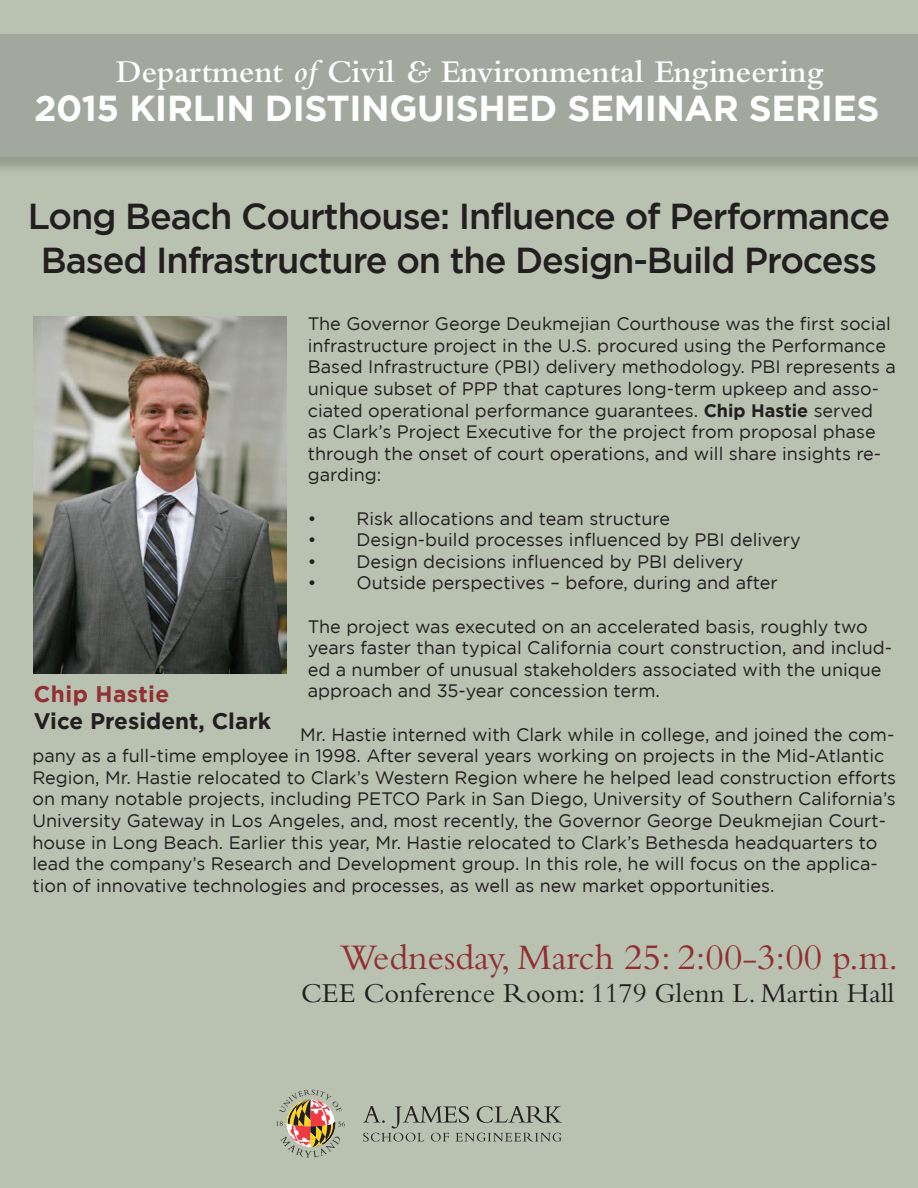
<style>
.page{position:relative;width:918px;height:1188px;background:#b9c2b0}
.page>*{position:absolute;margin:0;border:0;box-sizing:border-box;transform-origin:0 0}
.t1{font:37.5px "Bembo";color:#922f33}
.t2{font:500 36px/43.2px "Gotham";letter-spacing:-.03em;color:#231f20;text-align:center}
.t3{font:700 36px "Gotham";letter-spacing:-.01em;color:#fff}
.t4{font:600 33px "Bembo";color:#fff}
.t5{font:28.5px "Bembo";color:#231f20}
.t6{font:700 22.5px "Gotham";color:#231f20}
.t7{font:700 22.5px "Gotham";letter-spacing:.02em;color:#922f33}
.t8{font:18px/21.6px "Gotham";color:#231f20}
.s1{font-style:italic}
.s2{font-weight:700}
</style>
<div class="page">
<svg style="left:276px;top:1090px;width:69px;height:67px"></svg>
<svg style="left:363px;top:1106px;width:199px;height:36px"></svg>
<div style="left:0;top:35px;width:918px;height:122px;background:#a2a89e"></div>
<img style="left:34px;top:317px;width:252px;height:356px">
<h3 class="t4" style="left:116px;top:54px;width:709px">Department <span class="s1">of</span> Civil <span class="s1">&amp;</span> Environmental Engineering</h3>
<h2 class="t3" style="left:34px;top:87px;width:847px">2015 KIRLIN DISTINGUISHED SEMINAR SERIES</h2>
<h2 class="t2" style="left:28px;top:194px;width:864px">Long Beach Courthouse: Influence of Performance<br>Based Infrastructure on the Design-Build Process</h2>
<p class="t8" style="left:308px;top:313px;width:590px">The Governor George Deukmejian Courthouse was the first social infrastructure project in the U.S. procured using the Performance Based Infrastructure (PBI) delivery methodology. PBI represents a unique subset of PPP that captures long-term upkeep and asso&shy;ciated operational performance guarantees. <span class="s2">Chip Hastie</span> served as Clark’s Project Executive for the project from proposal phase through the onset of court operations, and will share insights re&shy;garding:</p>
<p class="t8" style="left:308px;top:507px;width:364px">• Risk allocations and team structure</p>
<p class="t8" style="left:308px;top:529px;width:495px">• Design-build processes influenced by PBI delivery</p>
<p class="t8" style="left:308px;top:550px;width:437px">• Design decisions influenced by PBI delivery</p>
<p class="t8" style="left:308px;top:572px;width:471px">• Outside perspectives – before, during and after</p>
<p class="t8" style="left:308px;top:615px;width:586px">The project was executed on an accelerated basis, roughly two years faster than typical California court construction, and includ&shy;ed a number of unusual stakeholders associated with the unique approach and 35-year concession term.</p>
<p class="t8" style="left:32px;top:723px;width:865px;text-indent:268px">Mr. Hastie interned with Clark while in college, and joined the com&shy;pany as a full-time employee in 1998. After several years working on projects in the Mid-Atlantic Region, Mr. Hastie relocated to Clark’s Western Region where he helped lead construction efforts on many notable projects, including PETCO Park in San Diego, University of Southern California’s University Gateway in Los Angeles, and, most recently, the Governor George Deukmejian Court&shy;house in Long Beach. Earlier this year, Mr. Hastie relocated to Clark’s Bethesda headquarters to lead the company’s Research and Development group. In this role, he will focus on the applica&shy;tion of innovative technologies and processes, as well as new market opportunities.</p>
<p class="t7" style="left:34px;top:681px;width:137px">Chip Hastie</p>
<p class="t6" style="left:34px;top:708px;width:239px">Vice President, Clark</p>
<h1 class="t1" style="left:340px;top:935px;width:560px">Wednesday, March 25: 2:00-3:00 p.m.</h1>
<h3 class="t5" style="left:301px;top:976px;width:595px">CEE Conference Room: 1179 Glenn L. Martin Hall</h3>
</div>
